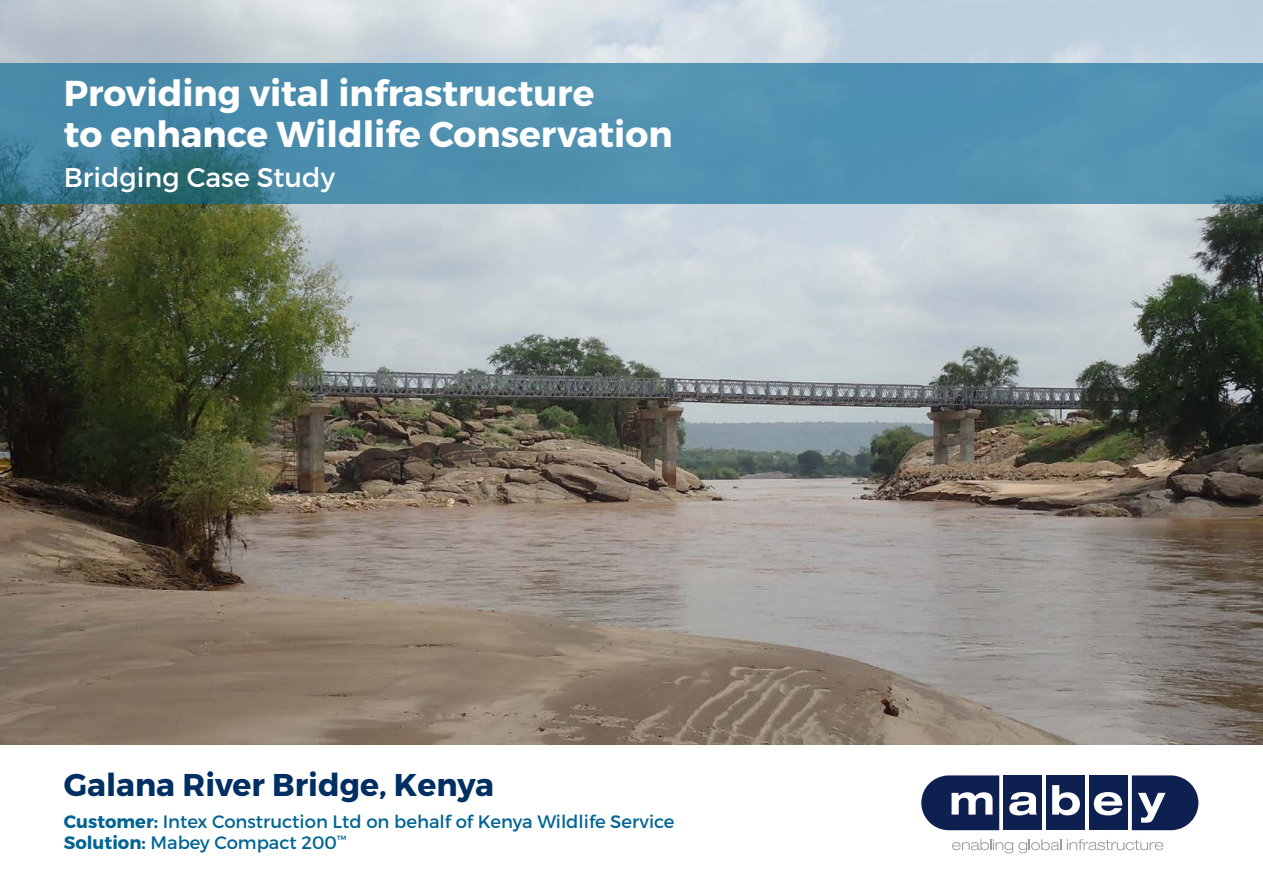
<style>
.page{position:relative;width:1263px;height:893px;background:#fff}
.page>*{position:absolute;margin:0;border:0;box-sizing:border-box;transform-origin:0 0}
.t1{font:700 36px/40.5px "Montserrat";color:#fff}
.t2{font:700 31.5px "Montserrat";color:#002f63}
.t3{font:27px "Montserrat";color:#fff}
.t4{font:18px/21px "Montserrat";color:#006594}
.s1{font-weight:700}
</style>
<div class="page">
<img style="left:0;top:0;width:1263px;height:744px">
<svg style="left:0;top:64px;width:1263px;height:140px;background:#4c8eac"></svg>
<div style="left:1089px;top:775px;width:38px;height:55px;background:#0e2050"></div>
<div style="left:1046px;top:775px;width:39px;height:55px;background:#0e2050"></div>
<div style="left:1003px;top:775px;width:39px;height:55px;background:#0e2050"></div>
<svg style="left:921px;top:775px;width:78px;height:55px"></svg>
<svg style="left:1009px;top:792px;width:28px;height:23px"></svg>
<svg style="left:1052px;top:785px;width:28px;height:30px"></svg>
<svg style="left:1094px;top:792px;width:28px;height:23px"></svg>
<svg style="left:1132px;top:775px;width:66px;height:55px"></svg>
<svg style="left:952px;top:839px;width:109px;height:14px"></svg>
<svg style="left:1067px;top:839px;width:96px;height:11px"></svg>
<h1 class="t1" style="left:64px;top:74px;width:610px">Providing vital infrastructure<br>to enhance Wildlife Conservation</h1>
<h3 class="t3" style="left:64px;top:161px;width:273px">Bridging Case Study</h3>
<h2 class="t2" style="left:64px;top:765px;width:432px">Galana River Bridge, Kenya</h2>
<p class="t4" style="left:64px;top:811px;width:612px"><span class="s1">Customer:</span> Intex Construction Ltd on behalf of Kenya Wildlife Service<br><span class="s1">Solution:</span> Mabey Compact 200<sup>™</sup></p>
</div>
